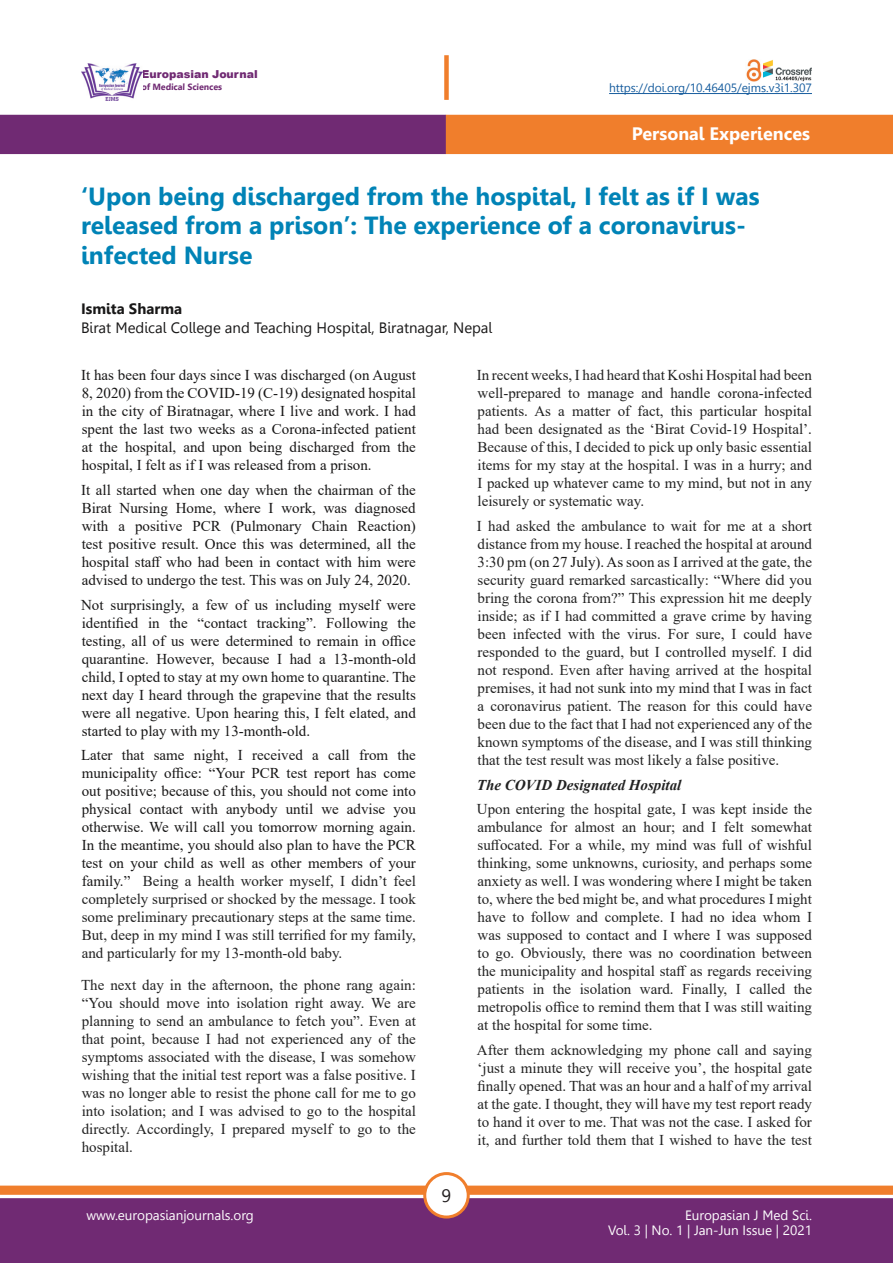
<style>
.page{position:relative;width:893px;height:1263px;background:#fff}
.page>*{position:absolute;margin:0;border:0;box-sizing:border-box;transform-origin:0 0}
.t1{font:700 24.75px/29.7px "Leelawadee";color:#0083b6}
.t2{font:700 18px "Leelawadee";color:#fff}
.t3{font:18px "Leelawadee";color:#231f20}
.Normal__Web{font:15px/18px "Times New Roman";color:#222;text-align:justify}
.t4{font:15px/18px "Times New Roman";color:#181717;text-align:justify}
.t5{font:15px "Leelawadee";color:#181717}
.Normal__Web-2{font:italic 700 15px "Times New Roman";color:#222}
.t6{font:700 15px "Leelawadee";color:#181717}
.t7{font:13.5px/15px "Leelawadee";color:#fff;text-align:right}
.t8{font:12px "Leelawadee";letter-spacing:-.005em;color:#175d9e}
.t9{font:900 10.95px "Arial";color:#702a73}
.t10{font:700 9px "Leelawadee UI";color:#702a73}
.s1{color:#222}
.s2{color:#181717}
</style>
<div class="page">
<div style="left:0;top:1198px;width:893px;height:65px;background:#702a73;border:2px solid #702a73"></div>
<div style="left:0;top:1185px;width:893px;height:10px;background:#f07e2c;border:1px solid #f07e2c"></div>
<div style="left:425px;top:1173px;width:43px;height:44px;background:#fff;border-radius:50%"></div>
<div style="left:423px;top:1172px;width:47px;height:46px;border:3px solid #f07e2c;border-radius:50%"></div>
<div style="left:0;top:115px;width:446px;height:39px;background:#702a73"></div>
<div style="left:446px;top:115px;width:447px;height:39px;background:#f07e2c"></div>
<div style="left:444px;top:55px;width:5px;height:45px;background:#f07e2c"></div>
<hr style="left:609px;top:93px;width:203px;height:1px;background:#175d9e">
<img style="left:746px;top:60px;width:66px;height:21px">
<img style="left:81px;top:63px;width:61px;height:37px">
<p class="t9" style="left:141px;top:66px;width:118px">Europasian Journal</p>
<p class="t10" style="left:141px;top:80px;width:82px">of Medical Sciences</p>
<p class="t8" style="left:609px;top:81px;width:204px">https://doi.org/10.46405/ejms.v3i1.307</p>
<p class="t2" style="left:632px;top:124px;width:180px">Personal Experiences</p>
<p class="t1" style="left:81px;top:181px;width:680px">‘Upon being discharged from the hospital, I felt as if I was released from a prison’: The experience of a coronavirus&shy;infected Nurse</p>
<p class="t6" style="left:81px;top:300px;width:103px">Ismita Sharma</p>
<p class="t5" style="left:81px;top:320px;width:413px">Birat Medical College and Teaching Hospital, Biratnagar, Nepal</p>
<p class="t4" style="left:81px;top:365px;width:336px">It has been four days since I was discharged (on August 8, 2020) from the COVID-19 (C-19) designated hospital in the city of Biratnagar, where I live and work. I had spent the last two weeks as a Corona-infected patient at the hospital, and upon being discharged from the hospital, I felt as if I was released from a prison.</p>
<p class="t4" style="left:81px;top:480px;width:336px">It all started when one day when the chairman of the Birat Nursing Home, where I work, was diagnosed with a positive PCR (Pulmonary Chain Reaction) test positive result. Once this was determined, all the hospital staff who had been in contact with him were advised to undergo the test. This was on July 24, 2020.</p>
<p class="t4" style="left:81px;top:595px;width:336px">Not surprisingly, a few of us including myself were identified in the “contact tracking”. Following the testing, all of us were determined to remain in office quarantine. However, because I had a 13-month-old child, I opted to stay at my own home to quarantine. The next day I heard through the grapevine that the results were all negative. Upon hearing this, I felt elated, and started to play with my 13-month-old.</p>
<p class="t4" style="left:81px;top:746px;width:336px">Later that same night, I received a call from the municipality office: “Your PCR test report has come out positive; because of this, you should not come into physical contact with anybody until we advise you otherwise. We will call you tomorrow morning again.<br>In the meantime, you should also plan to have the PCR test on your child as well as other members of your family.” <span class="s1">Being a health worker myself, I didn’t feel completely surprised or shocked by the message. I took some preliminary precautionary steps at the same time.<br>But, deep in my mind I was still terrified for my family, and particularly for my 13-month-old baby.</span></p>
<p class="Normal__Web" style="left:81px;top:975px;width:336px">The next day in the afternoon, the phone rang again: “You should move into isolation right away. We are planning to send an ambulance to fetch you”. Even at that point, because I had not experienced any of the symptoms associated with the disease, I was somehow wishing that the initial test report was a false positive. I was no longer able to resist the phone call for me to go into isolation; and I was advised to go to the hospital directly. Accordingly, I prepared myself to go to the hospital.</p>
<p class="t3" style="left:442px;top:1185px;width:11px">9</p>
<p class="Normal__Web" style="left:477px;top:365px;width:337px">In recent weeks, I had heard that Koshi Hospital had been well-prepared to manage and handle corona-infected patients. As a matter of fact, this particular hospital had been designated as the ‘Birat Covid-19 Hospital’.<br>Because of this, I decided to pick up only basic essential items for my stay at the hospital. I was in a hurry; and I packed up whatever came to my mind, but not in any leisurely or systematic way.</p>
<p class="Normal__Web" style="left:477px;top:516px;width:337px">I had asked the ambulance to wait for me at a short distance from my house. I reached the hospital at around 3:30 pm (<span class="s2">on 27 July). As</span> soon as I arrived at the gate, the security guard remarked sarcastically: “Where did you bring the corona from?” This expression hit me deeply inside; as if I had committed a grave crime by having been infected with the virus. For sure, I could have responded to the guard, but I controlled myself. I did not respond. Even after having arrived at the hospital premises, it had not sunk into my mind that I was in fact a coronavirus patient. The reason for this could have been due to the fact that I had not experienced any of the known symptoms of the disease, and I was still thinking that the test result was most likely a false positive.</p>
<p class="Normal__Web-2" style="left:477px;top:774px;width:206px">The COVID Designated Hospital</p>
<p class="Normal__Web" style="left:477px;top:800px;width:337px">Upon entering the hospital gate, I was kept inside the ambulance for almost an hour; and I felt somewhat suffocated. For a while, my mind was full of wishful thinking, some unknowns, curiosity, and perhaps some anxiety as well. I was wondering where I might be taken to, where the bed might be, and what procedures I might have to follow and complete. I had no idea whom I was supposed to contact and I where I was supposed to go. Obviously, there was no coordination between the municipality and hospital staff as regards receiving patients in the isolation ward. Finally, I called the metropolis office to remind them that I was still waiting at the hospital for some time.</p>
<p class="Normal__Web" style="left:477px;top:1040px;width:337px">After them acknowledging my phone call and saying ‘just a minute they will receive you’, the hospital gate finally opened. That was an hour and a half of my arrival at the gate. I thought, they will have my test report ready to hand it over to me. That was not the case. I asked for it, and further told them that I wished to have the test</p>
<p class="t7" style="left:86px;top:1208px;width:169px">www.europasianjournals.org</p>
<p class="t7" style="left:608px;top:1208px;width:205px">Europasian J Med Sci.<br>Vol. 3 | No. 1 | Jan-Jun Issue | 2021</p>
</div>
